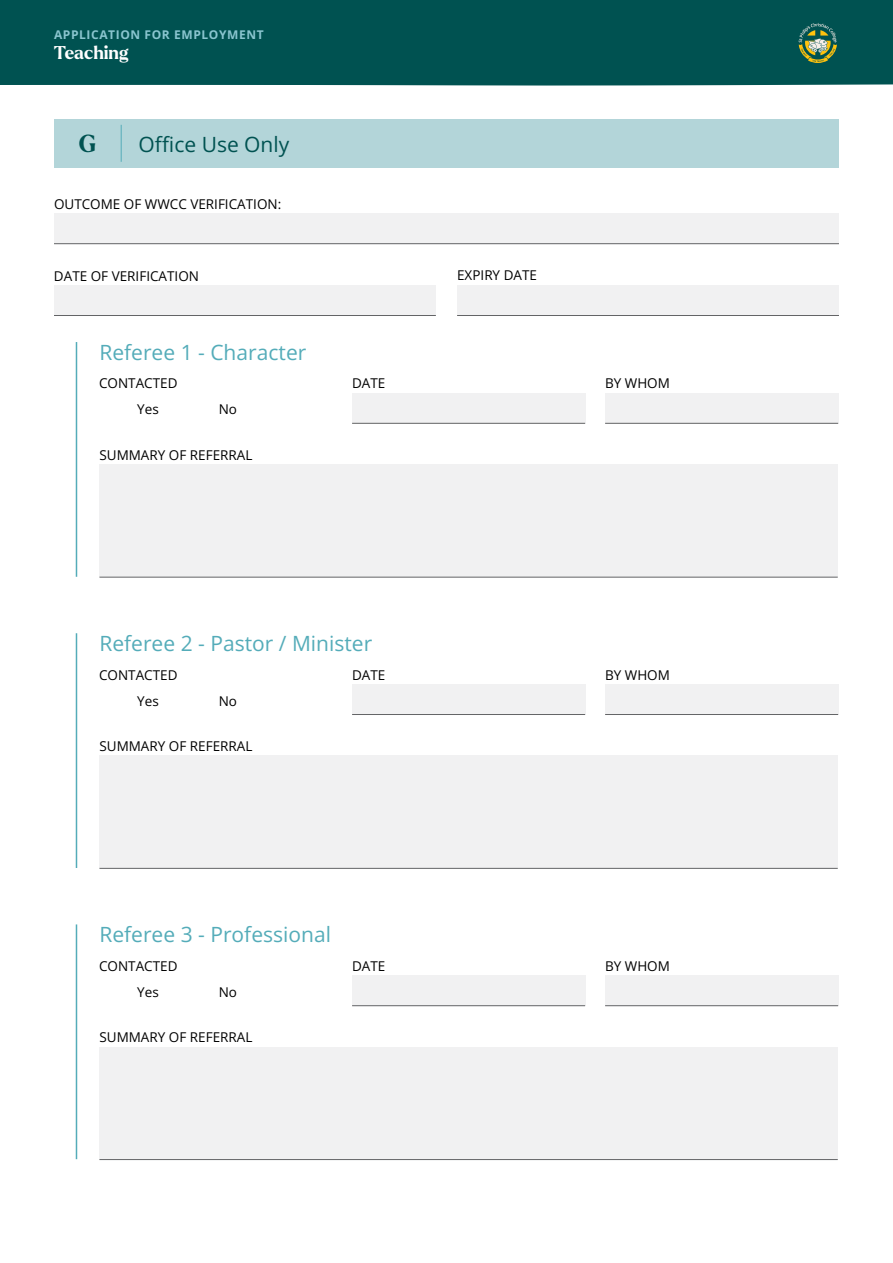
<style>
.page{position:relative;width:893px;height:1263px;background:#fff}
.page>*{position:absolute;margin:0;border:0;box-sizing:border-box;transform-origin:0 0}
.t1{font:700 24px "Larken";color:#005251}
.t2{font:21px "Open Sans";color:#54acb9}
.t3{font:21px "Open Sans";color:#005251}
.t4{font:700 18px "Larken";color:#fff}
.t5{font:13.5px "Open Sans";color:#000}
.t6{font:700 12px "Open Sans";letter-spacing:.05em;color:#8ac5cf}
</style>
<div class="page">
<div style="left:352px;top:393px;width:233px;height:31px;background:#f1f1f2"></div>
<hr style="left:352px;top:423px;width:233px;height:1px;background:#636466">
<div style="left:605px;top:393px;width:233px;height:31px;background:#f1f1f2"></div>
<hr style="left:605px;top:423px;width:233px;height:1px;background:#636466">
<div style="left:352px;top:684px;width:233px;height:31px;background:#f1f1f2"></div>
<hr style="left:352px;top:714px;width:233px;height:1px;background:#636466">
<div style="left:605px;top:684px;width:233px;height:31px;background:#f1f1f2"></div>
<hr style="left:605px;top:714px;width:233px;height:1px;background:#636466">
<div style="left:352px;top:976px;width:233px;height:30px;background:#f1f1f2"></div>
<hr style="left:352px;top:1005px;width:233px;height:1px;background:#636466">
<div style="left:605px;top:976px;width:233px;height:30px;background:#f1f1f2"></div>
<hr style="left:605px;top:1005px;width:233px;height:1px;background:#636466">
<div style="left:54px;top:285px;width:382px;height:31px;background:#f1f1f2"></div>
<hr style="left:54px;top:315px;width:382px;height:1px;background:#636466">
<div style="left:457px;top:285px;width:382px;height:31px;background:#f1f1f2"></div>
<hr style="left:457px;top:315px;width:382px;height:1px;background:#636466">
<div style="left:54px;top:119px;width:784px;height:49px;background:#b3d5d9"></div>
<hr style="left:121px;top:125px;width:1px;height:37px;background:#54acb9">
<div style="left:54px;top:214px;width:785px;height:30px;background:#f1f1f2"></div>
<hr style="left:54px;top:243px;width:785px;height:1px;background:#636466">
<hr style="left:76px;top:342px;width:1px;height:235px;background:#54acb9">
<hr style="left:76px;top:633px;width:1px;height:235px;background:#54acb9">
<hr style="left:76px;top:924px;width:1px;height:235px;background:#54acb9">
<div style="left:99px;top:464px;width:739px;height:113px;background:#f1f1f2"></div>
<hr style="left:99px;top:577px;width:739px;height:1px;background:#636466">
<div style="left:99px;top:756px;width:739px;height:112px;background:#f1f1f2"></div>
<hr style="left:99px;top:868px;width:739px;height:1px;background:#636466">
<div style="left:99px;top:1047px;width:739px;height:112px;background:#f1f1f2"></div>
<hr style="left:99px;top:1159px;width:739px;height:1px;background:#636466">
<div style="left:0;top:0;width:893px;height:86px;background:#005251"></div>
<svg style="left:799px;top:23px;width:38px;height:40px;background:#587f57"></svg>
<p class="t6" style="left:54px;top:27px;width:211px">APPLICATION FOR EMPLOYMENT</p>
<h3 class="t4" style="left:54px;top:41px;width:76px">Teaching</h3>
<h1 class="t1" style="left:79px;top:128px;width:19px">G</h1>
<h2 class="t3" style="left:139px;top:130px;width:152px">Office Use Only</h2>
<p class="t5" style="left:54px;top:195px;width:229px">OUTCOME OF WWCC VERIFICATION:</p>
<p class="t5" style="left:54px;top:266px;width:147px">DATE OF VERIFICATION</p>
<p class="t5" style="left:457px;top:266px;width:81px">EXPIRY DATE</p>
<h2 class="t2" style="left:99px;top:338px;width:208px">Referee 1 - Character</h2>
<p class="t5" style="left:99px;top:374px;width:80px">CONTACTED</p>
<p class="t5" style="left:352px;top:374px;width:35px">DATE</p>
<p class="t5" style="left:605px;top:374px;width:66px">BY WHOM</p>
<p class="t5" style="left:137px;top:400px;width:23px">Yes</p>
<p class="t5" style="left:219px;top:400px;width:20px">No</p>
<p class="t5" style="left:99px;top:446px;width:154px">SUMMARY OF REFERRAL</p>
<h2 class="t2" style="left:99px;top:629px;width:274px">Referee 2 - Pastor / Minister</h2>
<p class="t5" style="left:99px;top:665px;width:80px">CONTACTED</p>
<p class="t5" style="left:352px;top:665px;width:35px">DATE</p>
<p class="t5" style="left:605px;top:665px;width:66px">BY WHOM</p>
<p class="t5" style="left:137px;top:692px;width:23px">Yes</p>
<p class="t5" style="left:219px;top:692px;width:20px">No</p>
<p class="t5" style="left:99px;top:737px;width:154px">SUMMARY OF REFERRAL</p>
<h2 class="t2" style="left:99px;top:920px;width:233px">Referee 3 - Professional</h2>
<p class="t5" style="left:99px;top:957px;width:80px">CONTACTED</p>
<p class="t5" style="left:352px;top:957px;width:35px">DATE</p>
<p class="t5" style="left:605px;top:957px;width:66px">BY WHOM</p>
<p class="t5" style="left:137px;top:983px;width:23px">Yes</p>
<p class="t5" style="left:219px;top:983px;width:20px">No</p>
<p class="t5" style="left:99px;top:1028px;width:154px">SUMMARY OF REFERRAL</p>
</div>
